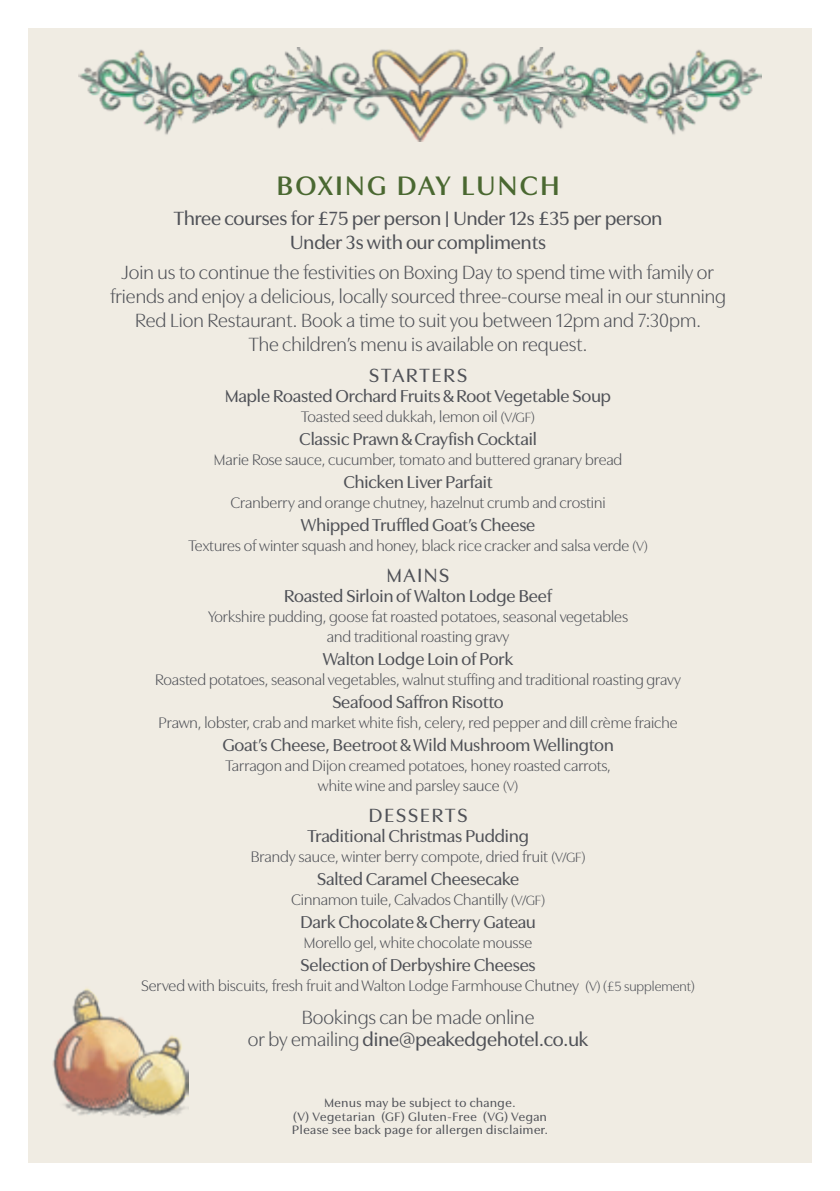
<style>
.page{position:relative;width:840px;height:1191px;background:#fff}
.page>*{position:absolute;margin:0;border:0;box-sizing:border-box;transform-origin:0 0}
.t1{font:600 28px "Utile Display";letter-spacing:.09em;color:#4a6831}
.t2{font:20px/24px "Utile Display";color:#4f5157;text-align:center}
.t3{font:500 20px/24px "Utile Display";color:#4f5157;text-align:center}
.t4{font:500 20px "Utile Display";letter-spacing:.1em;color:#4f5157}
.t5{font:500 18px "Utile Display";color:#4f5157}
.t6{font:16px/20px "Utile Display";color:#4f5157;text-align:center}
.t7{font:500 12.8px/13.4px "Utile Display";letter-spacing:.05em;color:#4f5157;text-align:center}
.s1{font-size:14px}
.s2{font-weight:500}
</style>
<div class="page">
<div style="left:28px;top:28px;width:783px;height:1134px;background:#f0ece3"></div>
<img style="left:79px;top:48px;width:681px;height:94px">
<img style="left:53px;top:988px;width:135px;height:129px">
<h1 class="t1" style="left:276px;top:164px;width:284px">BOXING DAY LUNCH</h1>
<p class="t3" style="left:174px;top:204px;width:490px">Three courses for £75 per person | Under 12s £35 per person<br>Under 3s with our compliments</p>
<p class="t2" style="left:110px;top:258px;width:617px">Join us to continue the festivities on Boxing Day to spend time with family or friends and enjoy a delicious, locally sourced three-course meal in our stunning Red Lion Restaurant. Book a time to suit you between 12pm and 7:30pm.<br>The children’s menu is available on request.</p>
<p class="t4" style="left:369px;top:360px;width:99px">STARTERS</p>
<p class="t5" style="left:225px;top:382px;width:387px">Maple Roasted Orchard Fruits &amp; Root Vegetable Soup</p>
<p class="t6" style="left:301px;top:405px;width:235px">Toasted seed dukkah, lemon oil <span class="s1">(V/GF)</span></p>
<p class="t5" style="left:299px;top:425px;width:239px">Classic Prawn &amp; Crayfish Cocktail</p>
<p class="t6" style="left:214px;top:448px;width:409px">Marie Rose sauce, cucumber, tomato and buttered granary bread</p>
<p class="t5" style="left:343px;top:468px;width:151px">Chicken Liver Parfait</p>
<p class="t6" style="left:230px;top:491px;width:376px">Cranberry and orange chutney, hazelnut crumb and crostini</p>
<p class="t5" style="left:301px;top:511px;width:236px">Whipped Truffled Goat’s Cheese</p>
<p class="t6" style="left:188px;top:534px;width:461px">Textures of winter squash and honey, black rice cracker and salsa verde <span class="s1">(V)</span></p>
<p class="t3" style="left:386px;top:561px;width:64px">MAINS</p>
<p class="t5" style="left:284px;top:582px;width:269px">Roasted Sirloin of Walton Lodge Beef</p>
<p class="t6" style="left:208px;top:605px;width:421px">Yorkshire pudding, goose fat roasted potatoes, seasonal vegetables and traditional roasting gravy</p>
<p class="t5" style="left:322px;top:645px;width:192px">Walton Lodge Loin of Pork</p>
<p class="t6" style="left:155px;top:668px;width:526px">Roasted potatoes, seasonal vegetables, walnut stuffing and traditional roasting gravy</p>
<p class="t5" style="left:332px;top:688px;width:173px">Seafood Saffron Risotto</p>
<p class="t6" style="left:158px;top:711px;width:520px">Prawn, lobster, crab and market white fish, celery, red pepper and dill crème fraiche</p>
<p class="t5" style="left:222px;top:730px;width:393px">Goat’s Cheese, Beetroot &amp; Wild Mushroom Wellington</p>
<p class="t6" style="left:225px;top:753px;width:386px">Tarragon and Dijon creamed potatoes, honey roasted carrots, white wine and parsley sauce <span class="s1">(V)</span></p>
<p class="t4" style="left:368px;top:799px;width:100px">DESSERTS</p>
<p class="t5" style="left:307px;top:822px;width:223px">Traditional Christmas Pudding</p>
<p class="t6" style="left:250px;top:845px;width:336px">Brandy sauce, winter berry compote, dried fruit <span class="s1">(V/GF)</span></p>
<p class="t5" style="left:317px;top:865px;width:203px">Salted Caramel Cheesecake</p>
<p class="t6" style="left:291px;top:888px;width:255px">Cinnamon tuile, Calvados Chantilly <span class="s1">(V/GF)</span></p>
<p class="t5" style="left:300px;top:907px;width:236px">Dark Chocolate &amp; Cherry Gateau</p>
<p class="t6" style="left:303px;top:930px;width:230px">Morello gel, white chocolate mousse</p>
<p class="t5" style="left:300px;top:950px;width:236px">Selection of Derbyshire Cheeses</p>
<p class="t6" style="left:141px;top:973px;width:555px">Served with biscuits, fresh fruit and Walton Lodge Farmhouse Chutney <span class="s1">(V) (£5 supplement)</span></p>
<p class="t2" style="left:247px;top:1004px;width:342px;line-height:22px">Bookings can be made online<br>or by emailing <span class="s2">dine@peakedgehotel.co.uk</span></p>
<p class="t7" style="left:292px;top:1095px;width:257px">Menus may be subject to change.<br>(V) Vegetarian (GF) Gluten-Free (VG) Vegan<br>Please see back page for allergen disclaimer.</p>
</div>
